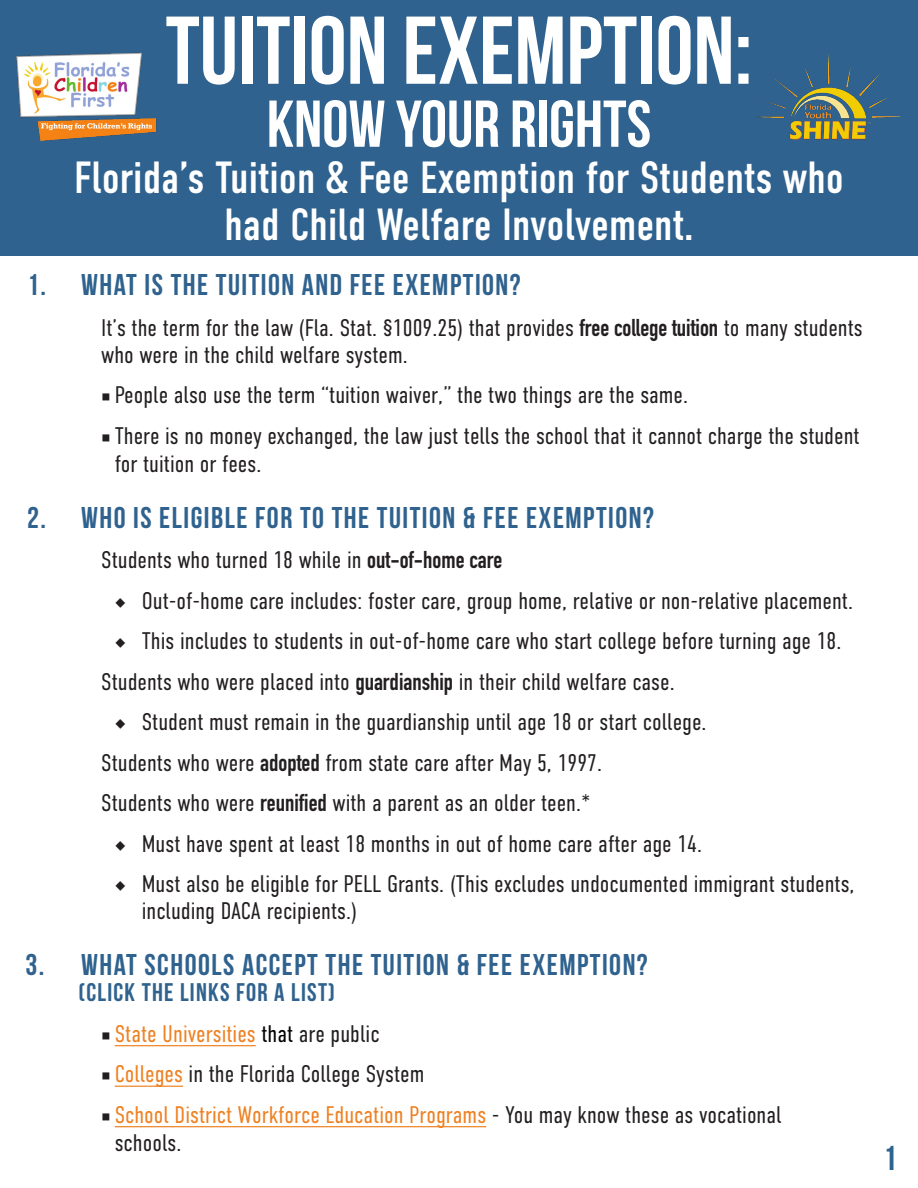
<style>
.page{position:relative;width:918px;height:1188px;background:#fff}
.page>*{position:absolute;margin:0;border:0;box-sizing:border-box;transform-origin:0 0}
.t1{font:700 96px "Bebas Neue";color:#fff}
.t2{font:700 66px "Bebas Neue";color:#fff}
.t3{font:45px "DIN Condensed";color:#fff}
.t4{font:700 34.5px "Bebas Neue";color:#2d648f}
.t5{font:700 30px "Bebas Neue";letter-spacing:.05em;color:#2f628e}
.t6{font:700 25.5px "Bebas Neue";letter-spacing:.05em;color:#2f628e}
.t7{font:300 24px/27px "DIN Condensed";color:#231f20}
.t8{font:300 24px/28.8px "DIN Condensed";color:#ee8122}
.s1{font-weight:700}
.s2{font-family:"Minion Pro";font-weight:400}
.s3{font-family:"Minion Pro";font-weight:400;color:#231f20}
.s4{color:#000}
.s5{color:#231f20}
.s6{color:#ee8122}
</style>
<div class="page">
<div style="left:0;top:0;width:918px;height:256px;background:#2f628e"></div>
<img style="left:16px;top:52px;width:141px;height:88px">
<img style="left:756px;top:55px;width:145px;height:85px">
<hr style="left:115px;top:1045px;width:141px;height:1px;background:#ee8122">
<hr style="left:115px;top:1086px;width:68px;height:1px;background:#ee8122">
<hr style="left:115px;top:1126px;width:371px;height:1px;background:#ee8122">
<p class="t1" style="left:166px;top:-2px;width:588px">TUITION EXEMPTION:</p>
<p class="t2" style="left:267px;top:88px;width:386px">KNOW YOUR RIGHTS</p>
<p class="t3" style="left:74px;top:153px;width:771px">Florida’s Tuition &amp; Fee Exemption for Students who</p>
<p class="t3" style="left:224px;top:199px;width:471px">had Child Welfare Involvement.</p>
<p class="t5" style="left:27px;top:269px;width:495px">1. WHAT IS THE TUITION AND FEE EXEMPTION?</p>
<p class="t7" style="left:101px;top:314px;width:763px">It’s the term for the law (Fla. Stat. §1009.25) that provides <span class="s1">free college tuition</span> to many students who were in the child welfare system.</p>
<p class="t7" style="left:101px;top:382px;width:588px"><span class="s2">■</span> People also use the term “tuition waiver,” the two things are the same.</p>
<p class="t7" style="left:115px;top:422px;width:746px;line-height:28.5px;text-indent:-13px"><span class="s2">■</span> There is no money exchanged, the law just tells the school that it cannot charge the student for tuition or fees.</p>
<p class="t5" style="left:27px;top:501px;width:628px">2. WHO IS ELIGIBLE FOR TO THE TUITION &amp; FEE EXEMPTION?</p>
<p class="t7" style="left:101px;top:547px;width:403px">Students who turned 18 while in <span class="s1">out-of-home care</span></p>
<p class="t7" style="left:115px;top:587px;width:740px"><span class="s2">◆</span> Out-of-home care includes: foster care, group home, relative or non-relative placement.</p>
<p class="t7" style="left:115px;top:628px;width:728px"><span class="s2">◆</span> This includes to students in out-of-home care who start college before turning age 18.</p>
<p class="t7" style="left:101px;top:668px;width:575px">Students who were placed into <span class="s1">guardianship</span> in their child welfare case.</p>
<p class="t7" style="left:115px;top:709px;width:594px"><span class="s2">◆</span> Student must remain in the guardianship until age 18 or start college.</p>
<p class="t7" style="left:101px;top:749px;width:503px">Students who were <span class="s1">adopted</span> from state care after May 5, 1997.</p>
<p class="t7" style="left:101px;top:790px;width:491px">Students who were <span class="s1">reunified</span> with a parent as an older teen.*</p>
<p class="t7" style="left:115px;top:830px;width:589px"><span class="s2">◆</span> Must have spent at least 18 months in out of home care after age 14.</p>
<p class="t7" style="left:142px;top:871px;width:715px;text-indent:-27px"><span class="s2">◆</span> Must also be eligible for PELL Grants. (This excludes undocumented immigrant students, including DACA recipients.)</p>
<p class="t5" style="left:26px;top:948px;width:624px">3. WHAT SCHOOLS ACCEPT THE TUITION &amp; FEE EXEMPTION?</p>
<p class="t6" style="left:79px;top:978px;width:258px">(CLICK THE LINKS FOR A LIST)</p>
<p class="t8" style="left:101px;top:1019px;width:280px"><span class="s3">■</span> State Universities <span class="s4">that</span> <span class="s5">are public</span></p>
<p class="t7" style="left:101px;top:1060px;width:325px"><span class="s2">■</span> <span class="s6">Colleges</span> in the Florida College System</p>
<p class="t8" style="left:115px;top:1100px;width:668px;text-indent:-14px"><span class="s3">■</span> School District Workforce Education Programs <span class="s5">- You may know these as vocational schools.</span></p>
<p class="t4" style="left:883px;top:1139px;width:15px">1</p>
</div>
